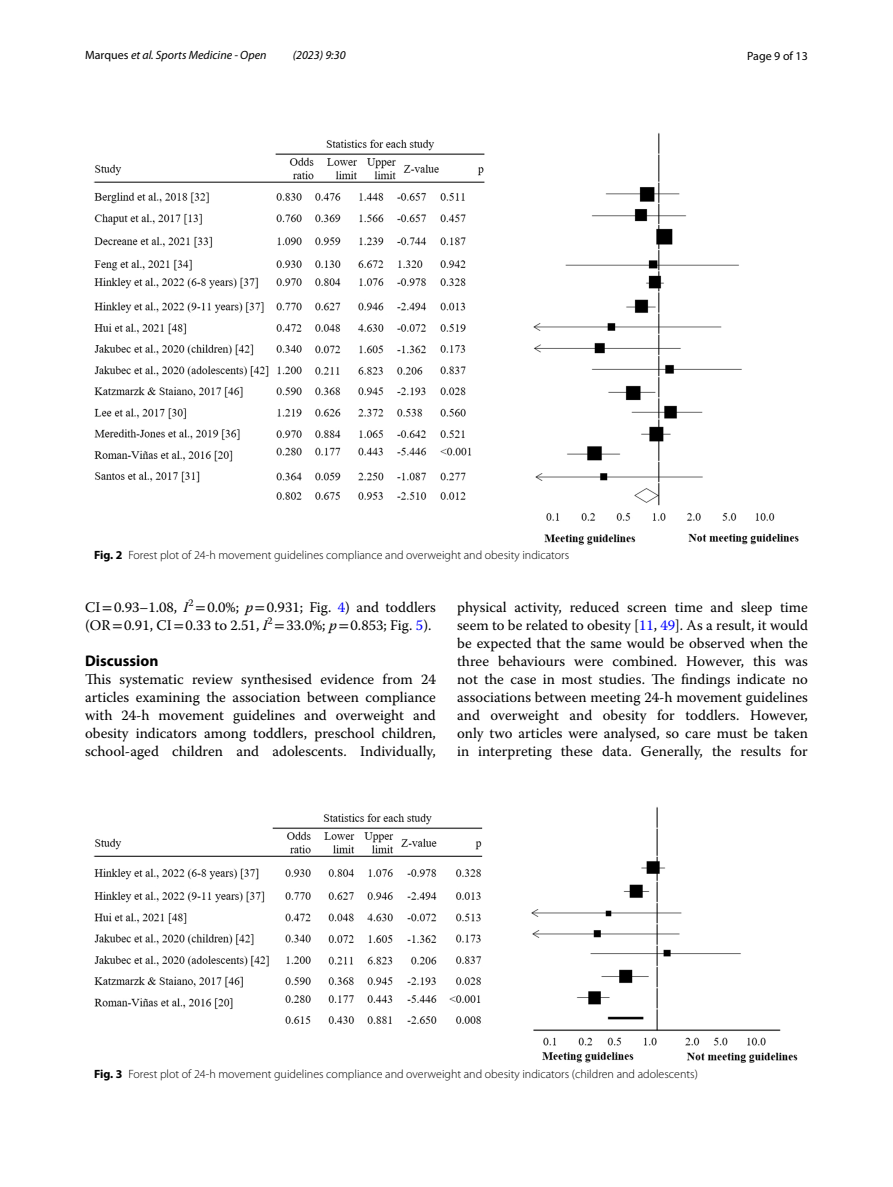
<style>
.page{position:relative;width:893px;height:1187px;background:#fff}
.page>*{position:absolute;margin:0;border:0;box-sizing:border-box;transform-origin:0 0}
.t1{font:700 15.45px "Myriad Pro";color:#000}
.t2{font:14.7px/18px "Warnock Pro";color:#000;text-align:justify}
.t3{font:300 12px "Myriad Pro";color:#000}
.t4{font:italic 12px "Myriad Pro";color:#000}
.t5{font:12px "Myriad Pro";color:#000}
.s1{font-style:normal}
.s2{font-weight:700}
.s3{font-family:"STIX"}
.s4{font-style:italic}
.s5{color:#00f}
</style>
<div class="page">
<img style="left:94px;top:133px;width:705px;height:411px">
<img style="left:94px;top:807px;width:704px;height:255px">
<p class="t4" style="left:85px;top:48px;width:183px"><span class="s1">Marques</span> et al. Sports Medicine - Open</p>
<p class="t4" style="left:293px;top:48px;width:54px">(2023) 9:30</p>
<p class="t5" style="left:747px;top:48px;width:62px">Page 9 of 13</p>
<p class="t3" style="left:94px;top:549px;width:477px"><span class="s2">Fig. 2</span> Forest plot of 24-h movement guidelines compliance and overweight and obesity indicators</p>
<p class="t2" style="left:85px;top:597px;width:352px">CI<span class="s3">=</span>0.93–1.08, <span class="s4">I</span><sup>2</sup> <span class="s3">=</span>0.0%; <span class="s4">p</span><span class="s3">=</span>0.931; Fig. <span class="s5">4</span>) and toddlers (OR<span class="s3">=</span>0.91, CI<span class="s3">=</span>0.33 to 2.51, <span class="s4">I</span><sup>2</sup> <span class="s3">=</span>33.0%; <span class="s4">p</span><span class="s3">=</span>0.853; Fig. <span class="s5">5</span>).</p>
<p class="t1" style="left:85px;top:650px;width:75px">Discussion</p>
<p class="t2" style="left:85px;top:669px;width:352px">This systematic review synthesised evidence from 24 articles examining the association between compliance with 24-h movement guidelines and overweight and obesity indicators among toddlers, preschool children, school-aged children and adolescents. Individually,</p>
<p class="t2" style="left:457px;top:597px;width:352px">physical activity, reduced screen time and sleep time seem to be related to obesity [<span class="s5">11</span>, <span class="s5">49</span>]. As a result, it would be expected that the same would be observed when the three behaviours were combined. However, this was not the case in most studies. The findings indicate no associations between meeting 24-h movement guidelines and overweight and obesity for toddlers. However, only two articles were analysed, so care must be taken in interpreting these data. Generally, the results for</p>
<p class="t3" style="left:94px;top:1066px;width:605px"><span class="s2">Fig. 3</span> Forest plot of 24-h movement guidelines compliance and overweight and obesity indicators (children and adolescents)</p>
</div>
